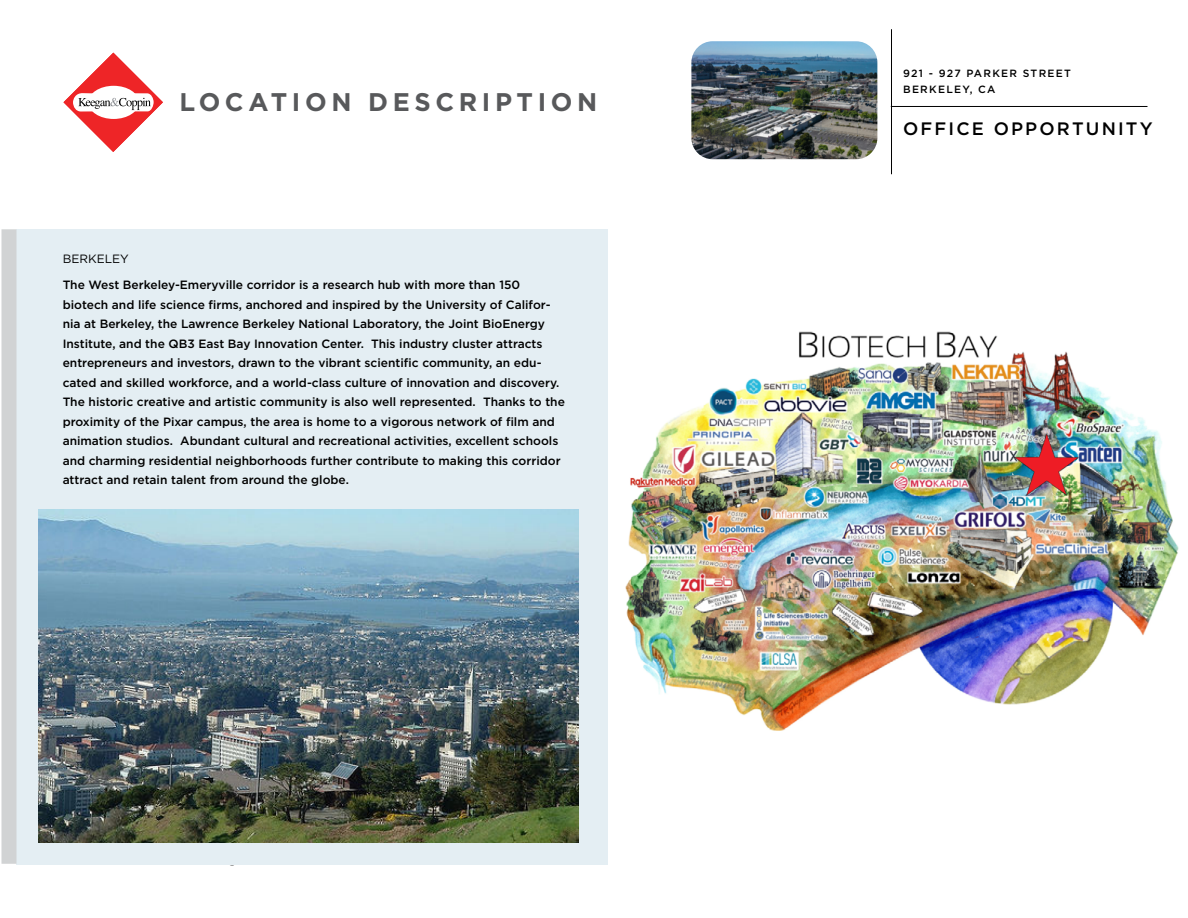
<style>
.page{position:relative;width:1188px;height:918px;background:#fff}
.page>*{position:absolute;margin:0;border:0;box-sizing:border-box;transform-origin:0 0}
.t1{font:700 25.5px "Gotham";letter-spacing:.18em;color:#58595b}
.t2{font:500 18px "Gotham";letter-spacing:.12em;color:#000}
.t3{font:500 12px/19.5px "Gotham";color:#000}
.t4{font:12px "Gotham";color:#000}
.t5{font:500 10.5px/15.8px "Gotham";letter-spacing:.12em;color:#000}
</style>
<div class="page">
<svg style="left:63px;top:53px;width:100px;height:99px"></svg>
<hr style="left:891px;top:106px;width:256px;height:1px;background:#000">
<hr style="left:891px;top:29px;width:1px;height:145px;background:#000">
<img style="left:691px;top:41px;width:186px;height:118px">
<div style="left:16px;top:229px;width:592px;height:635px;background:#e4eef3"></div>
<div style="left:2px;top:229px;width:14px;height:635px;background:#d1d3d4"></div>
<img style="left:38px;top:509px;width:540px;height:333px">
<img style="left:625px;top:331px;width:554px;height:400px">
<img style="left:1012px;top:432px;width:67px;height:63px">
<h1 class="t1" style="left:179px;top:85px;width:419px">LOCATION DESCRIPTION</h1>
<p class="t4" style="left:63px;top:251px;width:68px">BERKELEY</p>
<p class="t3" style="left:63px;top:275px;width:504px">The West Berkeley-Emeryville corridor is a research hub with more than 150 biotech and life science firms, anchored and inspired by the University of Califor&shy;nia at Berkeley, the Lawrence Berkeley National Laboratory, the Joint BioEnergy Institute, and the QB3 East Bay Innovation Center. This industry cluster attracts entrepreneurs and investors, drawn to the vibrant scientific community, an edu&shy;cated and skilled workforce, and a world-class culture of innovation and discovery.<br>The historic creative and artistic community is also well represented. Thanks to the proximity of the Pixar campus, the area is home to a vigorous network of film and animation studios. Abundant cultural and recreational activities, excellent schools and charming residential neighborhoods further contribute to making this corridor attract and retain talent from around the globe.</p>
<p class="t5" style="left:903px;top:65px;width:169px">921 - 927 PARKER STREET<br>BERKELEY, CA</p>
<h2 class="t2" style="left:903px;top:117px;width:251px">OFFICE OPPORTUNITY</h2>
</div>
